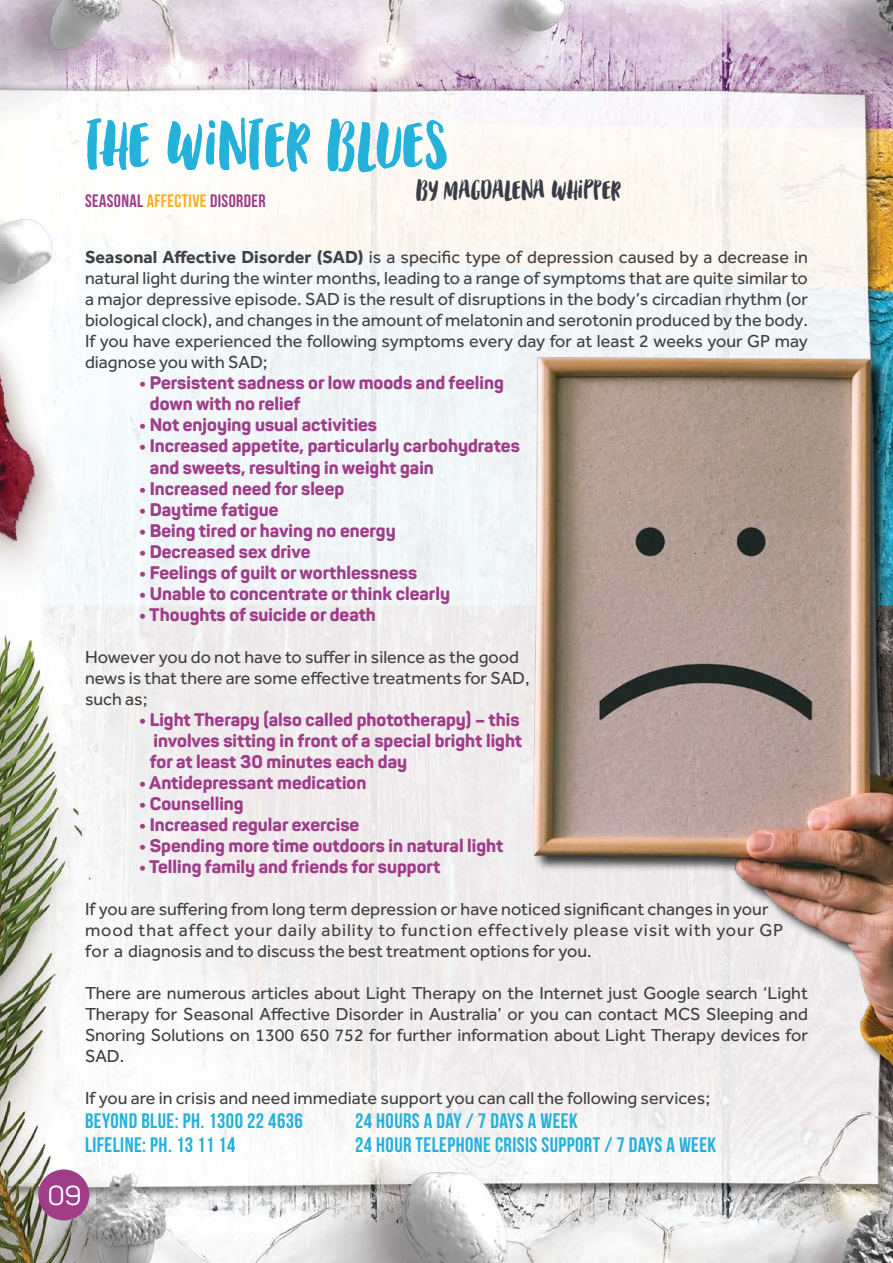
<style>
.page{position:relative;width:893px;height:1263px;background:#fff}
.page>*{position:absolute;margin:0;border:0;box-sizing:border-box;transform-origin:0 0}
.t1{font:66px "Hustle Sans";color:#24b1da}
.t2{font:27px "Hustle Sans";color:#3a3d49}
.t3{font:27px "Panton";color:#fff}
.t4{font:21px "Bebas Neue";letter-spacing:.02em;color:#24b1da}
.t5{font:18px/21px "Effra";color:#414042;text-align:justify}
.t6{font:800 18px/21px "Panton";color:#9f3d89}
.t7{font:18px "Bebas Neue";letter-spacing:.02em;color:#9f3d89}
.s1{color:#fbad1b}
.s2{font-weight:700}
</style>
<div class="page">
<img style="left:0;top:0;width:893px;height:1263px">
<img style="left:516px;top:341px;width:377px;height:811px">
<div style="left:38px;top:1169px;width:51px;height:51px;background:#9f3d89;border-radius:50%"></div>
<h1 class="t1" style="left:85px;top:103px;width:364px">THE WINTER BLUES</h1>
<p class="t7" style="left:85px;top:191px;width:182px">SEASONAL <span class="s1">AFFECTIVE</span> DISORDER</p>
<h2 class="t2" style="left:416px;top:173px;width:207px">BY MAGDALENA WHIPPER</h2>
<p class="t5" style="left:85px;top:247px;width:724px"><span class="s2">Seasonal Affective Disorder (SAD)</span> is a specific type of depression caused by a decrease in natural light during the winter months, leading to a range of symptoms that are quite similar to a major depressive episode. SAD is the result of disruptions in the body’s circadian rhythm (or biological clock), and changes in the amount of melatonin and serotonin produced by the body.<br>If you have experienced the following symptoms every day for at least 2 weeks your GP may diagnose you with SAD;</p>
<p class="t6" style="left:150px;top:372px;width:355px;text-indent:-11px">• Persistent sadness or low moods and feeling down with no relief</p>
<p class="t6" style="left:139px;top:414px;width:240px">• Not enjoying usual activities</p>
<p class="t6" style="left:150px;top:435px;width:371px;text-indent:-11px">• Increased appetite, particularly carbohydrates and sweets, resulting in weight gain</p>
<p class="t6" style="left:139px;top:477px;width:207px">• Increased need for sleep</p>
<p class="t6" style="left:139px;top:498px;width:141px">• Daytime fatigue</p>
<p class="t6" style="left:139px;top:519px;width:258px">• Being tired or having no energy</p>
<p class="t6" style="left:139px;top:540px;width:173px">• Decreased sex drive</p>
<p class="t6" style="left:139px;top:561px;width:280px">• Feelings of guilt or worthlessness</p>
<p class="t6" style="left:139px;top:582px;width:312px">• Unable to concentrate or think clearly</p>
<p class="t6" style="left:139px;top:603px;width:238px">• Thoughts of suicide or death</p>
<p class="t5" style="left:85px;top:646px;width:446px;text-align:left">However you do not have to suffer in silence as the good news is that there are some effective treatments for SAD, such as;</p>
<p class="t6" style="left:150px;top:708px;width:374px;text-indent:-11px">• Light Therapy (also called phototherapy) – this involves sitting in front of a special bright light for at least 30 minutes each day</p>
<p class="t6" style="left:139px;top:771px;width:229px">• Antidepressant medication</p>
<p class="t6" style="left:139px;top:792px;width:106px">• Counselling</p>
<p class="t6" style="left:139px;top:813px;width:222px">• Increased regular exercise</p>
<p class="t6" style="left:139px;top:834px;width:366px">• Spending more time outdoors in natural light</p>
<p class="t6" style="left:139px;top:856px;width:303px">• Telling family and friends for support</p>
<p class="t5" style="left:85px;top:898px;width:700px;text-align:left">If you are suffering from long term depression or have noticed significant changes in your mood that affect your daily ability to function effectively please visit with your GP for a diagnosis and to discuss the best treatment options for you.</p>
<p class="t5" style="left:85px;top:982px;width:724px">There are numerous articles about Light Therapy on the Internet just Google search ‘Light Therapy for Seasonal Affective Disorder in Australia’ or you can contact MCS Sleeping and Snoring Solutions on 1300 650 752 for further information about Light Therapy devices for SAD.</p>
<p class="t5" style="left:85px;top:1087px;width:627px">If you are in crisis and need immediate support you can call the following services;</p>
<p class="t4" style="left:85px;top:1109px;width:219px">BEYOND BLUE: PH. 1300 22 4636</p>
<p class="t4" style="left:355px;top:1109px;width:224px">24 HOURS A DAY / 7 DAYS A WEEK</p>
<p class="t4" style="left:85px;top:1133px;width:152px">LIFELINE: PH. 13 11 14</p>
<p class="t4" style="left:355px;top:1133px;width:363px">24 HOUR TELEPHONE CRISIS SUPPORT / 7 DAYS A WEEK</p>
<h2 class="t3" style="left:48px;top:1179px;width:35px">09</h2>
</div>
